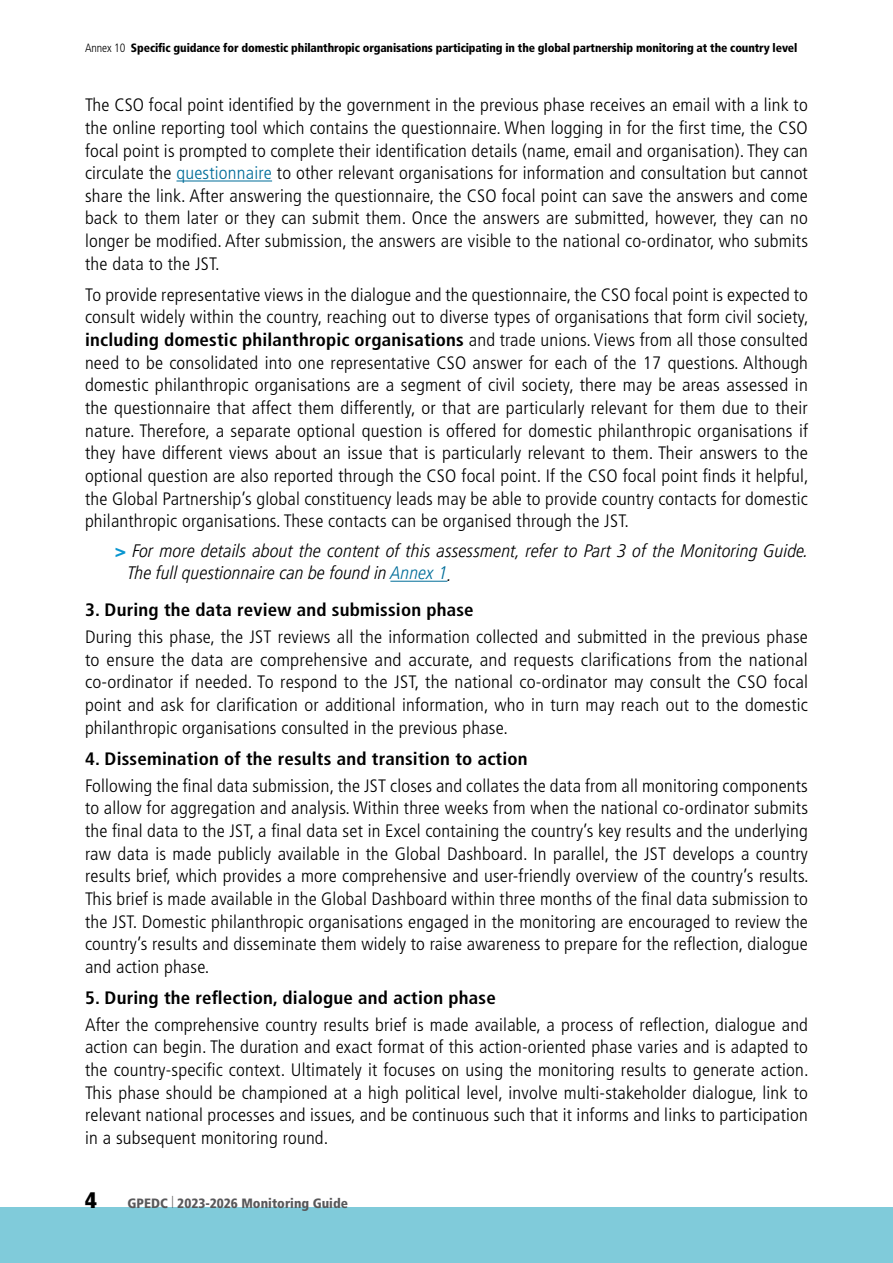
<style>
.page{position:relative;width:893px;height:1263px;background:#fff}
.page>*{position:absolute;margin:0;border:0;box-sizing:border-box;transform-origin:0 0}
.t1{font:900 condensed 22.5px "Frutiger LT Std";color:#000}
.t2{font:300 condensed 18px/22.6px "Frutiger LT Std";letter-spacing:.01em;color:#000;text-align:justify;scale:1.05 1}
.t3{font:700 condensed 18px "Frutiger LT Std";letter-spacing:.01em;color:#000;scale:1.05 1}
.t4{font:italic 300 condensed 18px/22.6px "Frutiger LT Pro";color:#000;scale:1.06 1}
.t5{font:900 condensed 13.5px "Frutiger LT Std";color:#58585a}
.t6{font:900 condensed 12px "Frutiger LT Std";letter-spacing:-.01em;color:#000}
.s1{font-weight:300}
.s2{color:#006d99}
.s3{font-weight:700}
.s4{font-family:"Frutiger LT Std";font-weight:900;font-style:normal;color:#0a96d0}
</style>
<div class="page">
<div style="left:0;top:1208px;width:893px;height:55px;background:#80cbda"></div>
<hr style="left:176px;top:181px;width:96px;height:1px;background:#006d99">
<hr style="left:390px;top:581px;width:57px;height:1px;background:#006d99">
<p class="t6" style="left:85px;top:40px;width:714px"><span class="s1">Annex 10</span> Specific guidance for domestic philanthropic organisations participating in the global partnership monitoring at the country level</p>
<p class="t2" style="left:85px;top:94px;width:690px">The CSO focal point identified by the government in the previous phase receives an email with a link to the online reporting tool which contains the questionnaire. When logging in for the first time, the CSO focal point is prompted to complete their identification details (name, email and organisation). They can circulate the <span class="s2">questionnaire</span> to other relevant organisations for information and consultation but cannot share the link. After answering the questionnaire, the CSO focal point can save the answers and come back to them later or they can submit them. Once the answers are submitted, however, they can no longer be modified. After submission, the answers are visible to the national co-ordinator, who submits the data to the JST.</p>
<p class="t2" style="left:85px;top:284px;width:691px">To provide representative views in the dialogue and the questionnaire, the CSO focal point is expected to consult widely within the country, reaching out to diverse types of organisations that form civil society, <span class="s3">including domestic philanthropic organisations</span> and trade unions. Views from all those consulted need to be consolidated into one representative CSO answer for each of the 17 questions. Although domestic philanthropic organisations are a segment of civil society, there may be areas assessed in the questionnaire that affect them differently, or that are particularly relevant for them due to their nature. Therefore, a separate optional question is offered for domestic philanthropic organisations if they have different views about an issue that is particularly relevant to them. Their answers to the optional question are also reported through the CSO focal point. If the CSO focal point finds it helpful, the Global Partnership’s global constituency leads may be able to provide country contacts for domestic philanthropic organisations. These contacts can be organised through the JST.</p>
<p class="t4" style="left:128px;top:539px;width:644px;text-indent:-13px"><span class="s4">&gt;</span> For more details about the content of this assessment, refer to Part 3 of the Monitoring Guide.<br>The full questionnaire can be found in <span class="s2">Annex 1</span>.</p>
<p class="t3" style="left:85px;top:599px;width:372px">3. During the data review and submission phase</p>
<p class="t2" style="left:85px;top:626px;width:690px">During this phase, the JST reviews all the information collected and submitted in the previous phase to ensure the data are comprehensive and accurate, and requests clarifications from the national co‑ordinator if needed. To respond to the JST, the national co-ordinator may consult the CSO focal point and ask for clarification or additional information, who in turn may reach out to the domestic philanthropic organisations consulted in the previous phase.</p>
<p class="t3" style="left:85px;top:748px;width:423px">4. Dissemination of the results and transition to action</p>
<p class="t2" style="left:85px;top:774px;width:691px">Following the final data submission, the JST closes and collates the data from all monitoring components to allow for aggregation and analysis. Within three weeks from when the national co-ordinator submits the final data to the JST, a final data set in Excel containing the country’s key results and the underlying raw data is made publicly available in the Global Dashboard. In parallel, the JST develops a country results brief, which provides a more comprehensive and user-friendly overview of the country’s results.<br>This brief is made available in the Global Dashboard within three months of the final data submission to the JST. Domestic philanthropic organisations engaged in the monitoring are encouraged to review the country’s results and disseminate them widely to raise awareness to prepare for the reflection, dialogue and action phase.</p>
<p class="t3" style="left:85px;top:987px;width:393px">5. During the reflection, dialogue and action phase</p>
<p class="t2" style="left:85px;top:1013px;width:691px">After the comprehensive country results brief is made available, a process of reflection, dialogue and action can begin. The duration and exact format of this action-oriented phase varies and is adapted to the country-specific context. Ultimately it focuses on using the monitoring results to generate action.<br>This phase should be championed at a high political level, involve multi-stakeholder dialogue, link to relevant national processes and issues, and be continuous such that it informs and links to participation in a subsequent monitoring round.</p>
<p class="t1" style="left:85px;top:1186px;width:13px">4</p>
<p class="t5" style="left:128px;top:1195px;width:222px">GPEDC <sup>|</sup> 2023-2026 Monitoring Guide</p>
</div>
